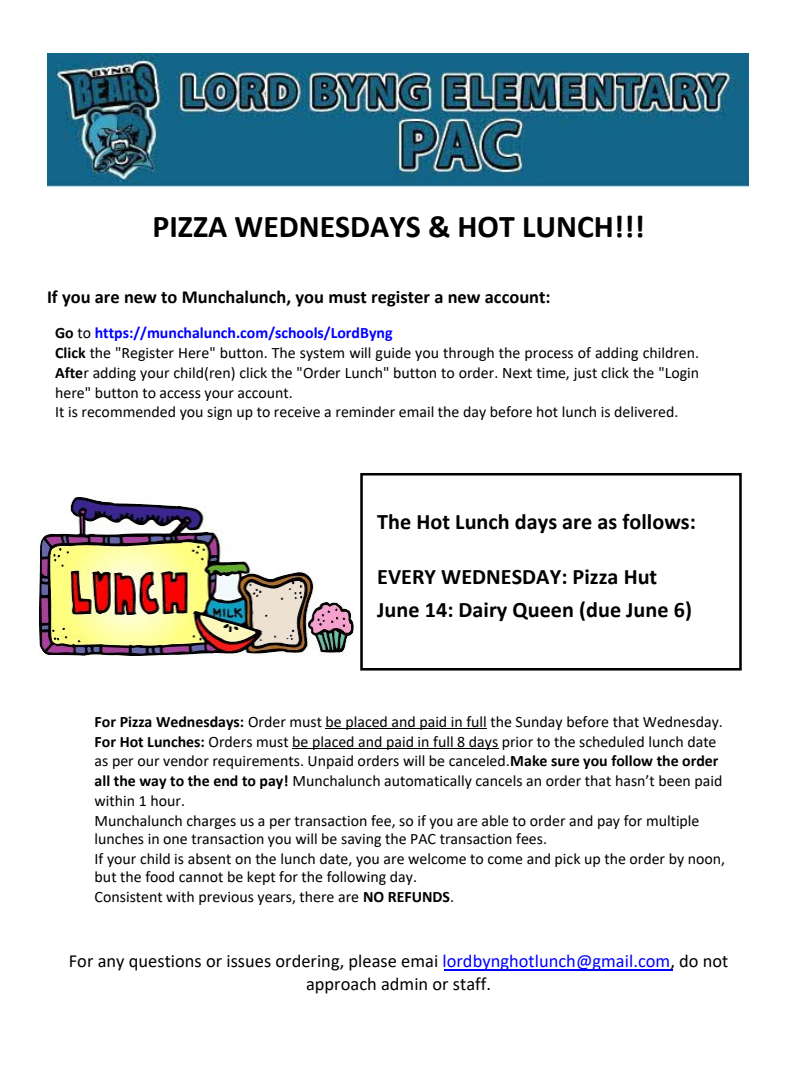
<style>
.page{position:relative;width:810px;height:1080px;background:#fff}
.page>*{position:absolute;margin:0;border:0;box-sizing:border-box;transform-origin:0 0}
.t1{font:700 31.75px "Calibri";color:#000}
.t2{font:700 22.19px/33.2px "Calibri";letter-spacing:.005em;color:#000}
.t3{font:18.44px/22.8px "Calibri";color:#000;text-align:center}
.t4{font:700 18.44px "Calibri";color:#000}
.t5{font:15.88px/19.9px "Calibri";color:#000}
.t6{font:700 15.88px "Calibri";color:#00f}
.s1{color:#000}
.s2{font-weight:400;color:#000}
.s3{font-weight:700}
.s4{color:#00f}
</style>
<div class="page">
<hr style="left:292px;top:748px;width:206px;height:1px;background:#000">
<hr style="left:326px;top:728px;width:161px;height:1px;background:#000">
<hr style="left:444px;top:969px;width:229px;height:1px;background:#00f">
<img style="left:47px;top:54px;width:701px;height:133px">
<img style="left:40px;top:498px;width:314px;height:158px">
<svg style="left:360px;top:473px;width:382px;height:198px"></svg>
<h3 class="t1" style="left:152px;top:213px;width:494px">PIZZA WEDNESDAYS &amp; HOT LUNCH!!!</h3>
<p class="t4" style="left:47px;top:289px;width:505px">If you are new to Munchalunch, you must register a new account:</p>
<p class="t6" style="left:55px;top:326px;width:339px"><span class="s1">Go</span> <span class="s2">to</span> https://munchalunch.com/schools/LordByng</p>
<p class="t5" style="left:55px;top:344px;width:646px;text-align:justify"><span class="s3">Click</span> the "Register Here" button. The system will guide you through the process of adding children.<br><span class="s3">Afte</span>r adding your child(ren) click the "Order Lunch" button to order. Next time, just click the "Login here" button to access your account.</p>
<h4 class="t5" style="left:55px;top:403px;width:625px">It is recommended you sign up to receive a reminder email the day before hot lunch is delivered.</h4>
<p class="t2" style="left:377px;top:507px;width:320px">The Hot Lunch days are as follows:</p>
<p class="t2" style="left:377px;top:562px;width:316px">EVERY WEDNESDAY: Pizza Hut<br>June 14: Dairy Queen (due June 6)</p>
<p class="t5" style="left:95px;top:713px;width:630px"><span class="s3">For Pizza Wednesdays:</span> Order must be placed and paid in full the Sunday before that Wednesday.<br><span class="s3">For Hot Lunches:</span> Orders must be placed and paid in full 8 days prior to the scheduled lunch date as per our vendor requirements. Unpaid orders will be canceled.<span class="s3">Make sure you follow the order all the way to the end to pay!</span> Munchalunch automatically cancels an order that hasn’t been paid within 1 hour.</p>
<p class="t5" style="left:95px;top:812px;width:606px">Munchalunch charges us a per transaction fee, so if you are able to order and pay for multiple</p>
<p class="t5" style="left:95px;top:830px;width:454px">lunches in one transaction you will be saving the PAC transaction fees.</p>
<p class="t5" style="left:95px;top:850px;width:632px">If your child is absent on the lunch date, you are welcome to come and pick up the order by noon,</p>
<p class="t5" style="left:95px;top:869px;width:324px">but the food cannot be kept for the following day.</p>
<p class="t5" style="left:95px;top:888px;width:361px">Consistent with previous years, there are <span class="s3">NO REFUNDS</span>.</p>
<p class="t3" style="left:69px;top:951px;width:661px">For any questions or issues ordering, please emai <span class="s4">lordbynghotlunch@gmail.com</span>, do not approach admin or staff.</p>
</div>
